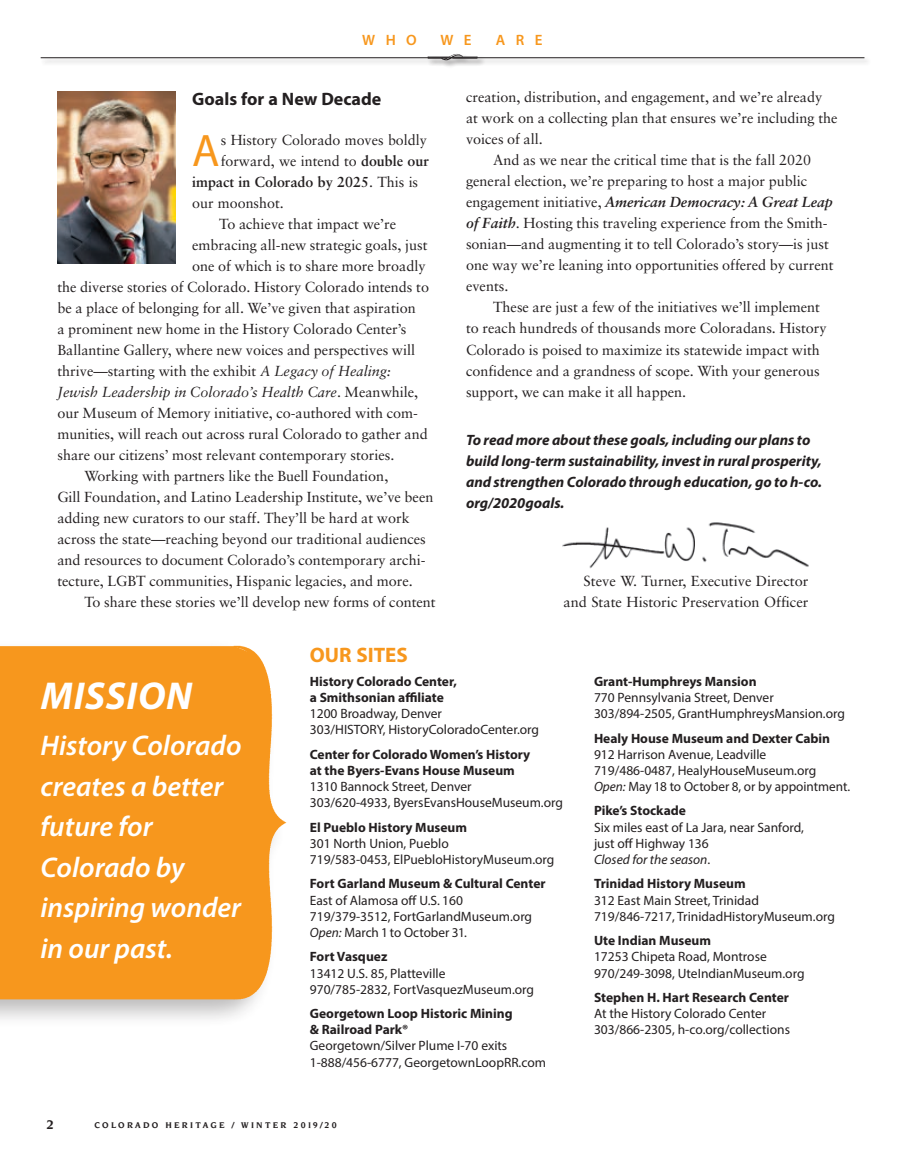
<style>
.page{position:relative;width:905px;height:1175px;background:#fff}
.page>*{position:absolute;margin:0;border:0;box-sizing:border-box;transform-origin:0 0}
.t1{font:45.75px "Myriad Pro";color:#f7971d}
.t2{font:italic 700 39px "Myriad Pro";letter-spacing:.02em;color:#fff}
.t3{font:italic 600 28.5px/40.5px "Myriad Pro";color:#fff}
.t4{font:700 21px "Myriad Pro";color:#f7971d}
.t5{font:700 18px "Myriad Pro";color:#231f20}
.t6{font:italic 700 15px/21px "Myriad Pro";color:#231f20}
.t7{font:600 15px "Myriad Pro";letter-spacing:.7em;color:#f7971d}
.t8{font:14.55px/21px "Sabon";color:#231f20;text-align:right}
.t9{font:italic 14.55px "Sabon";color:#231f20}
.t10{font:italic 700 14.55px "Sabon";color:#231f20}
.t11{font:700 14.55px "Sabon";color:#231f20}
.t12{font:13.5px/16.2px "Myriad Pro";color:#231f20}
.t13{font:700 13.5px/16.2px "Myriad Pro";color:#231f20}
.t14{font:700 13.5px "Novarese";color:#231f20}
.t15{font:700 9px "Novarese";letter-spacing:.25em;color:#231f20}
.s1{font-weight:700}
.s2{font-weight:400}
.s3{font-style:italic}
.s4{font-style:normal}
.s5{font-weight:400;font-style:normal}
.s6{font-weight:700;font-style:italic}
</style>
<div class="page">
<div style="left:40px;top:56px;width:831px;height:10px;background:#231f20;opacity:.5"></div>
<hr style="left:41px;top:57px;width:823px;height:1px;background:#231f20">
<div style="left:427px;top:53px;width:58px;height:15px;background:#231f20;opacity:.5"></div>
<svg style="left:428px;top:54px;width:49px;height:6px"></svg>
<div style="left:0;top:638px;width:288px;height:390px;background:#231f20;opacity:.3"></div>
<div style="left:0;top:646px;width:229px;height:353px;background:#f7971d"></div>
<img style="left:229px;top:638px;width:59px;height:378px">
<img style="left:57px;top:91px;width:119px;height:173px">
<img style="left:562px;top:522px;width:247px;height:47px">
<p class="t7" style="left:362px;top:30px;width:56px">WHO</p>
<p class="t7" style="left:440px;top:30px;width:33px">W E</p>
<p class="t7" style="left:496px;top:30px;width:48px">ARE</p>
<p class="t5" style="left:192px;top:87px;width:191px">Goals for a New Decade</p>
<h1 class="t1" style="left:192px;top:122px;width:29px">A</h1>
<p class="t8" style="left:221px;top:129px;width:208px">s History Colorado moves boldly</p>
<p class="t8" style="left:221px;top:150px;width:210px">forward, we intend to <span class="s1">double our</span></p>
<p class="t11" style="left:192px;top:172px;width:227px">impact in Colorado by 2025<span class="s2">. This is</span></p>
<p class="t8" style="left:192px;top:192px;width:93px">our moonshot.</p>
<p class="t8" style="left:219px;top:213px;width:179px">To achieve that impact we’re</p>
<p class="t8" style="left:192px;top:234px;width:237px">embracing all-new strategic goals, just</p>
<p class="t8" style="left:192px;top:255px;width:235px">one of which is to share more broadly</p>
<p class="t8" style="left:57px;top:276px;width:373px">the diverse stories of Colorado. History Colorado intends to</p>
<p class="t8" style="left:57px;top:297px;width:360px">be a place of belonging for all. We’ve given that aspiration</p>
<p class="t8" style="left:57px;top:318px;width:350px">a prominent new home in the History Colorado Center’s</p>
<p class="t8" style="left:57px;top:339px;width:359px">Ballantine Gallery, where new voices and perspectives will</p>
<p class="t8" style="left:57px;top:360px;width:335px">thrive—starting with the exhibit <span class="s3">A Legacy of Healing:</span></p>
<p class="t9" style="left:57px;top:383px;width:362px">Jewish Leadership in Colorado’s Health Care<span class="s4">. Meanwhile,</span></p>
<p class="t8" style="left:57px;top:402px;width:362px">our Museum of Memory initiative, co-authored with com-</p>
<p class="t8" style="left:57px;top:423px;width:372px">munities, will reach out across rural Colorado to gather and</p>
<p class="t8" style="left:57px;top:444px;width:338px">share our citizens’ most relevant contemporary stories.</p>
<p class="t8" style="left:84px;top:465px;width:305px">Working with partners like the Buell Foundation,</p>
<p class="t8" style="left:57px;top:486px;width:377px">Gill Foundation, and Latino Leadership Institute, we’ve been</p>
<p class="t8" style="left:57px;top:507px;width:354px">adding new curators to our staff. They’ll be hard at work</p>
<p class="t8" style="left:57px;top:528px;width:370px">across the state—reaching beyond our traditional audiences</p>
<p class="t8" style="left:57px;top:549px;width:369px">and resources to document Colorado’s contemporary archi-</p>
<p class="t8" style="left:57px;top:570px;width:357px">tecture, LGBT communities, Hispanic legacies, and more.</p>
<p class="t8" style="left:84px;top:591px;width:353px">To share these stories we’ll develop new forms of content</p>
<h3 class="t4" style="left:310px;top:641px;width:99px">OUR SITES</h3>
<p class="t8" style="left:466px;top:87px;width:358px">creation, distribution, and engagement, and we’re already</p>
<p class="t8" style="left:466px;top:108px;width:373px">at work on a collecting plan that ensures we’re including the</p>
<p class="t8" style="left:466px;top:129px;width:78px">voices of all.</p>
<p class="t8" style="left:493px;top:150px;width:320px">And as we near the critical time that is the fall 2020</p>
<p class="t8" style="left:466px;top:171px;width:342px">general election, we’re preparing to host a major public</p>
<p class="t10" style="left:466px;top:193px;width:368px"><span class="s5">engagement initiative,</span> American Democracy: A Great Leap</p>
<p class="t8" style="left:466px;top:213px;width:363px"><span class="s6">of Faith</span>. Hosting this traveling experience from the Smith-</p>
<p class="t8" style="left:466px;top:234px;width:364px">sonian—and augmenting it to tell Colorado’s story—is just</p>
<p class="t8" style="left:466px;top:255px;width:369px">one way we’re leaning into opportunities offered by current</p>
<p class="t8" style="left:466px;top:276px;width:44px">events.</p>
<p class="t8" style="left:493px;top:297px;width:328px">These are just a few of the initiatives we’ll implement</p>
<p class="t8" style="left:466px;top:318px;width:362px">to reach hundreds of thousands more Coloradans. History</p>
<p class="t8" style="left:466px;top:339px;width:355px">Colorado is poised to maximize its statewide impact with</p>
<p class="t8" style="left:466px;top:360px;width:355px">confidence and a grandness of scope. With your generous</p>
<p class="t8" style="left:466px;top:381px;width:222px">support, we can make it all happen.</p>
<p class="t6" style="left:466px;top:428px;width:357px">To read more about these goals, including our plans to build long-term sustainability, invest in rural prosperity, and strengthen Colorado through education, go to h-co. org/2020goals.</p>
<p class="t8" style="left:563px;top:570px;width:246px">Steve W. Turner, Executive Director and State Historic Preservation Officer</p>
<h2 class="t2" style="left:41px;top:670px;width:153px">Mission</h2>
<h3 class="t3" style="left:40px;top:724px;width:202px">History Colorado creates a better future for<br>Colorado by inspiring wonder in our past.</h3>
<p class="t13" style="left:310px;top:672px;width:148px">History Colorado Center, a Smithsonian affiliate</p>
<p class="t12" style="left:310px;top:705px;width:231px">1200 Broadway, Denver<br>303/HISTORY, HistoryColoradoCenter.org</p>
<p class="t13" style="left:310px;top:745px;width:222px">Center for Colorado Women’s History at the Byers-Evans House Museum</p>
<p class="t12" style="left:310px;top:778px;width:255px">1310 Bannock Street, Denver<br>303/620-4933, ByersEvansHouseMuseum.org</p>
<p class="t13" style="left:310px;top:818px;width:159px">El Pueblo History Museum</p>
<p class="t12" style="left:310px;top:835px;width:246px">301 North Union, Pueblo<br>719/583-0453, ElPuebloHistoryMuseum.org</p>
<p class="t13" style="left:310px;top:875px;width:237px">Fort Garland Museum &amp; Cultural Center</p>
<p class="t12" style="left:310px;top:891px;width:224px">East of Alamosa off U.S. 160<br>719/379-3512, FortGarlandMuseum.org<br><span class="s3">Open:</span> March 1 to October 31.</p>
<p class="t13" style="left:310px;top:948px;width:79px">Fort Vasquez</p>
<p class="t12" style="left:310px;top:964px;width:226px">13412 U.S. 85, Platteville<br>970/785-2832, FortVasquezMuseum.org</p>
<p class="t13" style="left:310px;top:1005px;width:204px">Georgetown Loop Historic Mining &amp; Railroad Park®</p>
<p class="t12" style="left:310px;top:1037px;width:238px">Georgetown/Silver Plume I-70 exits<br>1-888/456-6777, GeorgetownLoopRR.com</p>
<p class="t14" style="left:46px;top:1117px;width:9px">2</p>
<p class="t15" style="left:94px;top:1120px;width:17px">COLOR</p>
<p class="t15" style="left:135px;top:1120px;width:46px">ADO HERI</p>
<p class="t15" style="left:195px;top:1120px;width:86px">TAGE / WIN TER</p>
<p class="t15" style="left:293px;top:1120px;width:45px">2019/20</p>
<p class="t13" style="left:594px;top:672px;width:164px">Grant-Humphreys Mansion</p>
<p class="t12" style="left:594px;top:689px;width:252px">770 Pennsylvania Street, Denver<br>303/894-2505, GrantHumphreysMansion.org</p>
<p class="t13" style="left:594px;top:729px;width:238px">Healy House Museum and Dexter Cabin</p>
<p class="t12" style="left:594px;top:746px;width:258px">912 Harrison Avenue, Leadville<br>719/486-0487, HealyHouseMuseum.org<br><span class="s3">Open:</span> May 18 to October 8, or by appointment.</p>
<p class="t13" style="left:594px;top:802px;width:93px">Pike’s Stockade</p>
<p class="t12" style="left:594px;top:818px;width:211px">Six miles east of La Jara, near Sanford, just off Highway 136<br><span class="s3">Closed for the season</span>.</p>
<p class="t13" style="left:594px;top:875px;width:153px">Trinidad History Museum</p>
<p class="t12" style="left:594px;top:891px;width:242px">312 East Main Street, Trinidad<br>719/846-7217, TrinidadHistoryMuseum.org</p>
<p class="t13" style="left:594px;top:932px;width:119px">Ute Indian Museum</p>
<p class="t12" style="left:594px;top:948px;width:212px">17253 Chipeta Road, Montrose<br>970/249-3098, UteIndianMuseum.org</p>
<p class="t13" style="left:594px;top:988px;width:196px">Stephen H. Hart Research Center</p>
<p class="t12" style="left:594px;top:1005px;width:197px">At the History Colorado Center<br>303/866-2305, h-co.org/collections</p>
</div>
